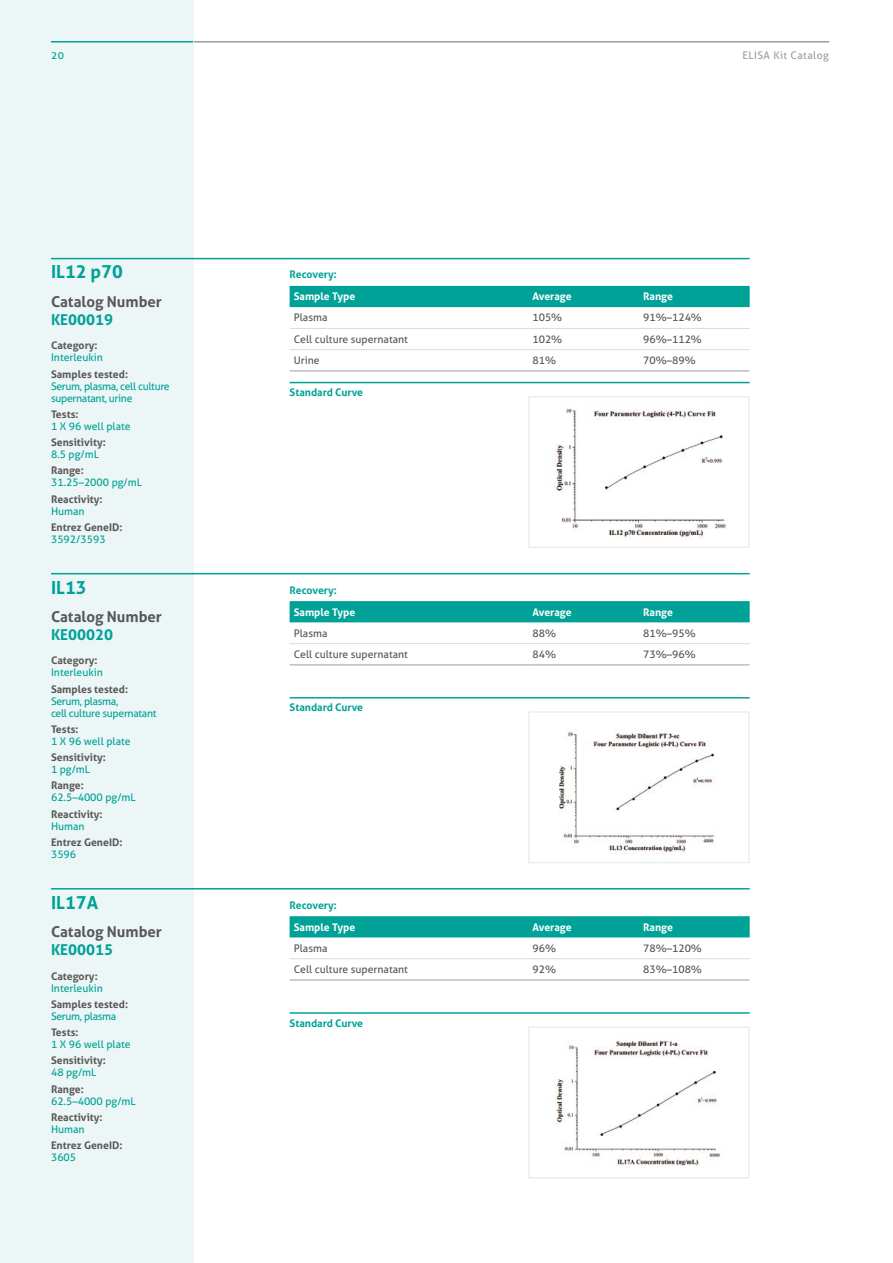
<style>
.page{position:relative;width:893px;height:1263px;background:#fff}
.page>*{position:absolute;margin:0;border:0;box-sizing:border-box;transform-origin:0 0}
.t1{font:700 18px "Aller";color:#00a297}
.t2{font:700 15px "Aller";color:#575756}
.t3{font:700 15px "Aller";color:#00a297}
.t4{font:700 10.5px "Aller";color:#575756}
.t5{font:10.5px "Aller";color:#00a297}
.t6{font:10.5px "Aller";color:#575756}
.t7{font:10.5px/12px "Aller";letter-spacing:-.03em;color:#00a297}
.t8{font:700 10.5px "Aller";color:#fff}
.t9{font:700 10.5px "Aller";color:#00a297}
.t10{font:10.5px "Aller";letter-spacing:.04em;color:#9d9d9c}
</style>
<div class="page">
<hr style="left:51px;top:41px;width:778px;height:2px;background:#9d9d9c">
<div style="left:0;top:0;width:193px;height:1263px;background:#edf6f6"></div>
<div style="left:290px;top:286px;width:460px;height:21px;background:#00a297"></div>
<hr style="left:290px;top:328px;width:238px;height:1px;background:#dadada">
<hr style="left:528px;top:328px;width:111px;height:1px;background:#dadada">
<hr style="left:639px;top:328px;width:111px;height:1px;background:#dadada">
<hr style="left:290px;top:349px;width:238px;height:1px;background:#dadada">
<hr style="left:528px;top:349px;width:111px;height:1px;background:#dadada">
<hr style="left:639px;top:349px;width:111px;height:1px;background:#dadada">
<hr style="left:290px;top:371px;width:238px;height:1px;background:#9d9d9c">
<hr style="left:528px;top:371px;width:111px;height:1px;background:#9d9d9c">
<hr style="left:639px;top:371px;width:111px;height:1px;background:#9d9d9c">
<hr style="left:51px;top:258px;width:699px;height:1px;background:#00a297">
<hr style="left:51px;top:573px;width:699px;height:1px;background:#00a297">
<img style="left:559px;top:728px;width:157px;height:126px">
<div style="left:528px;top:711px;width:222px;height:152px;border:2px solid #ededed"></div>
<hr style="left:290px;top:697px;width:460px;height:1px;background:#00a297">
<hr style="left:51px;top:41px;width:142px;height:2px;background:#00a297">
<div style="left:290px;top:601px;width:460px;height:21px;background:#00a297"></div>
<hr style="left:290px;top:643px;width:238px;height:1px;background:#dadada">
<hr style="left:528px;top:643px;width:111px;height:1px;background:#dadada">
<hr style="left:639px;top:643px;width:111px;height:1px;background:#dadada">
<hr style="left:290px;top:664px;width:238px;height:1px;background:#9d9d9c">
<hr style="left:528px;top:664px;width:111px;height:1px;background:#9d9d9c">
<hr style="left:639px;top:664px;width:111px;height:1px;background:#9d9d9c">
<div style="left:290px;top:916px;width:460px;height:21px;background:#00a297"></div>
<hr style="left:290px;top:958px;width:238px;height:1px;background:#dadada">
<hr style="left:528px;top:958px;width:111px;height:1px;background:#dadada">
<hr style="left:639px;top:958px;width:111px;height:1px;background:#dadada">
<hr style="left:290px;top:980px;width:238px;height:1px;background:#9d9d9c">
<hr style="left:528px;top:980px;width:111px;height:1px;background:#9d9d9c">
<hr style="left:639px;top:980px;width:111px;height:1px;background:#9d9d9c">
<hr style="left:51px;top:888px;width:699px;height:1px;background:#00a297">
<img style="left:555px;top:1040px;width:165px;height:126px">
<div style="left:528px;top:1026px;width:222px;height:152px;border:2px solid #ededed"></div>
<hr style="left:290px;top:1012px;width:460px;height:2px;background:#00a297">
<img style="left:554px;top:408px;width:172px;height:130px">
<div style="left:528px;top:396px;width:222px;height:152px;border:2px solid #ededed"></div>
<hr style="left:290px;top:382px;width:460px;height:1px;background:#00a297">
<p class="t5" style="left:51px;top:49px;width:15px">20</p>
<p class="t10" style="left:742px;top:49px;width:88px">ELISA Kit Catalog</p>
<h1 class="t1" style="left:51px;top:261px;width:73px">IL12 p70</h1>
<h2 class="t2" style="left:51px;top:292px;width:112px">Catalog Number</h2>
<h2 class="t3" style="left:51px;top:310px;width:64px">KE00019</h2>
<p class="t4" style="left:51px;top:339px;width:48px">Category:</p>
<p class="t5" style="left:51px;top:351px;width:53px">Interleukin</p>
<p class="t4" style="left:51px;top:367px;width:79px">Samples tested:</p>
<p class="t7" style="left:51px;top:380px;width:120px">Serum, plasma, cell culture supernatant, urine</p>
<p class="t4" style="left:51px;top:408px;width:29px">Tests:</p>
<p class="t5" style="left:51px;top:420px;width:81px">1 X 96 well plate</p>
<p class="t4" style="left:51px;top:436px;width:56px">Sensitivity:</p>
<p class="t5" style="left:51px;top:448px;width:49px">8.5 pg/mL</p>
<p class="t4" style="left:51px;top:464px;width:34px">Range:</p>
<p class="t5" style="left:51px;top:476px;width:92px">31.25–2000 pg/mL</p>
<p class="t4" style="left:51px;top:492px;width:53px">Reactivity:</p>
<p class="t5" style="left:51px;top:504px;width:35px">Human</p>
<p class="t4" style="left:51px;top:521px;width:73px">Entrez GeneID:</p>
<p class="t5" style="left:51px;top:533px;width:56px">3592/3593</p>
<h1 class="t1" style="left:51px;top:576px;width:37px">IL13</h1>
<h2 class="t2" style="left:51px;top:607px;width:112px">Catalog Number</h2>
<h2 class="t3" style="left:51px;top:625px;width:64px">KE00020</h2>
<p class="t4" style="left:51px;top:654px;width:48px">Category:</p>
<p class="t5" style="left:51px;top:666px;width:53px">Interleukin</p>
<p class="t4" style="left:51px;top:682px;width:79px">Samples tested:</p>
<p class="t7" style="left:51px;top:695px;width:107px">Serum, plasma,<br>cell culture supernatant</p>
<p class="t4" style="left:51px;top:723px;width:29px">Tests:</p>
<p class="t5" style="left:51px;top:735px;width:81px">1 X 96 well plate</p>
<p class="t4" style="left:51px;top:751px;width:56px">Sensitivity:</p>
<p class="t5" style="left:51px;top:763px;width:40px">1 pg/mL</p>
<p class="t4" style="left:51px;top:779px;width:34px">Range:</p>
<p class="t5" style="left:51px;top:791px;width:86px">62.5–4000 pg/mL</p>
<p class="t4" style="left:51px;top:807px;width:53px">Reactivity:</p>
<p class="t5" style="left:51px;top:820px;width:35px">Human</p>
<p class="t4" style="left:51px;top:836px;width:73px">Entrez GeneID:</p>
<p class="t5" style="left:51px;top:848px;width:27px">3596</p>
<p class="t9" style="left:290px;top:268px;width:49px">Recovery:</p>
<p class="t8" style="left:294px;top:290px;width:63px">Sample Type</p>
<p class="t8" style="left:532px;top:290px;width:41px">Average</p>
<p class="t8" style="left:643px;top:290px;width:31px">Range</p>
<p class="t6" style="left:294px;top:311px;width:35px">Plasma</p>
<p class="t6" style="left:532px;top:311px;width:31px">105%</p>
<p class="t6" style="left:643px;top:311px;width:60px">91%–124%</p>
<p class="t6" style="left:294px;top:333px;width:116px">Cell culture supernatant</p>
<p class="t6" style="left:532px;top:333px;width:31px">102%</p>
<p class="t6" style="left:643px;top:333px;width:60px">96%–112%</p>
<p class="t6" style="left:294px;top:354px;width:27px">Urine</p>
<p class="t6" style="left:532px;top:354px;width:25px">81%</p>
<p class="t6" style="left:643px;top:354px;width:54px">70%–89%</p>
<p class="t9" style="left:290px;top:386px;width:75px">Standard Curve</p>
<p class="t9" style="left:290px;top:583px;width:49px">Recovery:</p>
<p class="t8" style="left:294px;top:605px;width:63px">Sample Type</p>
<p class="t8" style="left:532px;top:605px;width:41px">Average</p>
<p class="t8" style="left:643px;top:605px;width:31px">Range</p>
<p class="t6" style="left:294px;top:627px;width:35px">Plasma</p>
<p class="t6" style="left:532px;top:627px;width:25px">88%</p>
<p class="t6" style="left:643px;top:627px;width:54px">81%–95%</p>
<p class="t6" style="left:294px;top:648px;width:116px">Cell culture supernatant</p>
<p class="t6" style="left:532px;top:648px;width:25px">84%</p>
<p class="t6" style="left:643px;top:648px;width:54px">73%–96%</p>
<p class="t9" style="left:290px;top:701px;width:75px">Standard Curve</p>
<h1 class="t1" style="left:51px;top:891px;width:49px">IL17A</h1>
<p class="t9" style="left:290px;top:898px;width:49px">Recovery:</p>
<h2 class="t2" style="left:51px;top:922px;width:112px">Catalog Number</h2>
<h2 class="t3" style="left:51px;top:940px;width:64px">KE00015</h2>
<p class="t8" style="left:294px;top:920px;width:63px">Sample Type</p>
<p class="t8" style="left:532px;top:920px;width:41px">Average</p>
<p class="t8" style="left:643px;top:920px;width:31px">Range</p>
<p class="t6" style="left:294px;top:942px;width:35px">Plasma</p>
<p class="t6" style="left:532px;top:942px;width:25px">96%</p>
<p class="t6" style="left:643px;top:942px;width:60px">78%–120%</p>
<p class="t6" style="left:294px;top:963px;width:116px">Cell culture supernatant</p>
<p class="t6" style="left:532px;top:963px;width:25px">92%</p>
<p class="t6" style="left:643px;top:963px;width:60px">83%–108%</p>
<p class="t4" style="left:51px;top:969px;width:48px">Category:</p>
<p class="t5" style="left:51px;top:981px;width:53px">Interleukin</p>
<p class="t4" style="left:51px;top:997px;width:79px">Samples tested:</p>
<p class="t7" style="left:51px;top:1010px;width:67px">Serum, plasma</p>
<p class="t4" style="left:51px;top:1026px;width:29px">Tests:</p>
<p class="t5" style="left:51px;top:1038px;width:81px">1 X 96 well plate</p>
<p class="t4" style="left:51px;top:1054px;width:56px">Sensitivity:</p>
<p class="t5" style="left:51px;top:1066px;width:47px">48 pg/mL</p>
<p class="t4" style="left:51px;top:1082px;width:34px">Range:</p>
<p class="t5" style="left:51px;top:1094px;width:86px">62.5–4000 pg/mL</p>
<p class="t4" style="left:51px;top:1110px;width:53px">Reactivity:</p>
<p class="t5" style="left:51px;top:1123px;width:35px">Human</p>
<p class="t4" style="left:51px;top:1139px;width:73px">Entrez GeneID:</p>
<p class="t5" style="left:51px;top:1151px;width:27px">3605</p>
<p class="t9" style="left:290px;top:1016px;width:75px">Standard Curve</p>
</div>
